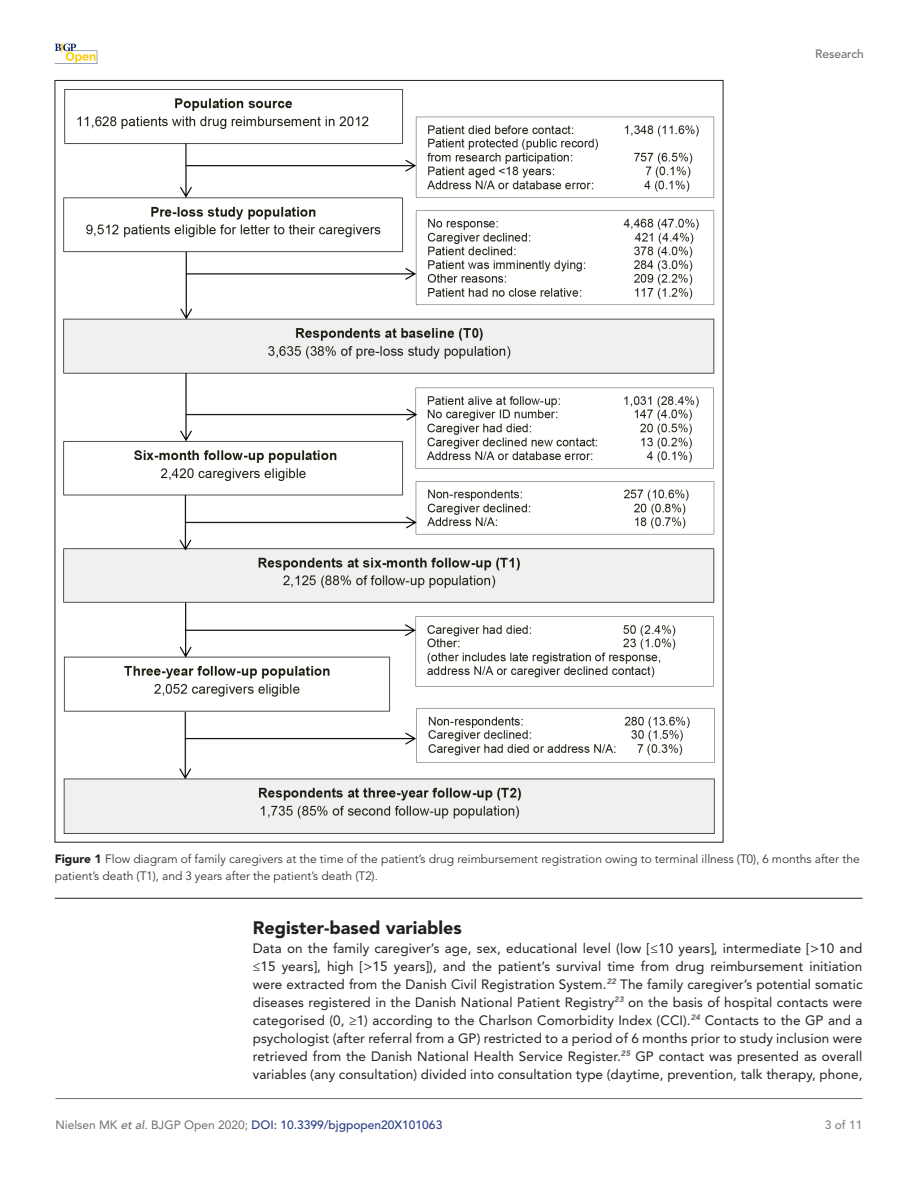
<style>
.page{position:relative;width:918px;height:1188px;background:#fff}
.page>*{position:absolute;margin:0;border:0;box-sizing:border-box;transform-origin:0 0}
.t1{font:900 18px "Avenir";color:#231f20}
.t2{font:13.5px/18px "Avenir LT Std";letter-spacing:.005em;color:#231f20;text-align:justify}
.t3{font:300 12px/16.5px "Avenir LT Std";color:#231f20}
.t4{font:500 12px "Avenir LT Std";color:#283d84}
.t5{font:500 12px "Avenir LT Std";color:#6e6d70}
.t6{font:500 12px "Avenir LT Std";color:#858281}
.s1{font-weight:900}
.s2{font-weight:400;color:#6e6e6d}
.s3{font-style:italic;color:#6e6e6d}
</style>
<div class="page">
<svg style="left:55px;top:44px;width:42px;height:20px"></svg>
<hr style="left:56px;top:1098px;width:806px;height:1px;background:#6e6e6d">
<hr style="left:55px;top:898px;width:807px;height:1px;background:#231f20">
<img style="left:64px;top:89px;width:650px;height:744px">
<p class="t5" style="left:815px;top:47px;width:50px">Research</p>
<p class="t3" style="left:55px;top:851px;width:807px"><span class="s1">Figure 1</span> Flow diagram of family caregivers at the time of the patient’s drug reimbursement registration owing to terminal illness (T0), 6 months after the patient’s death (T1), and 3 years after the patient’s death (T2).</p>
<h1 class="t1" style="left:253px;top:917px;width:211px">Register-based variables</h1>
<p class="t2" style="left:253px;top:940px;width:611px">Data on the family caregiver’s age, sex, educational level (low [≤10 years], intermediate [&gt;10 and ≤15 years], high [&gt;15 years]), and the patient’s survival time from drug reimbursement initiation were extracted from the Danish Civil Registration System.<sup>22</sup> The family caregiver’s potential somatic diseases registered in the Danish National Patient Registry<sup>23</sup> on the basis of hospital contacts were categorised (0, ≥1) according to the Charlson Comorbidity Index (CCI).<sup>24</sup> Contacts to the GP and a psychologist (after referral from a GP) restricted to a period of 6 months prior to study inclusion were retrieved from the Danish National Health Service Register.<sup>25</sup> GP contact was presented as overall variables (any consultation) divided into consultation type (daytime, prevention, talk therapy, phone,</p>
<p class="t4" style="left:56px;top:1118px;width:388px"><span class="s2">Nielsen MK</span> <span class="s3">et al</span><span class="s2">. BJGP Open 2020;</span> DOI: 10.3399/bjgpopen20X101063</p>
<p class="t6" style="left:825px;top:1118px;width:39px">3 of 11</p>
</div>
